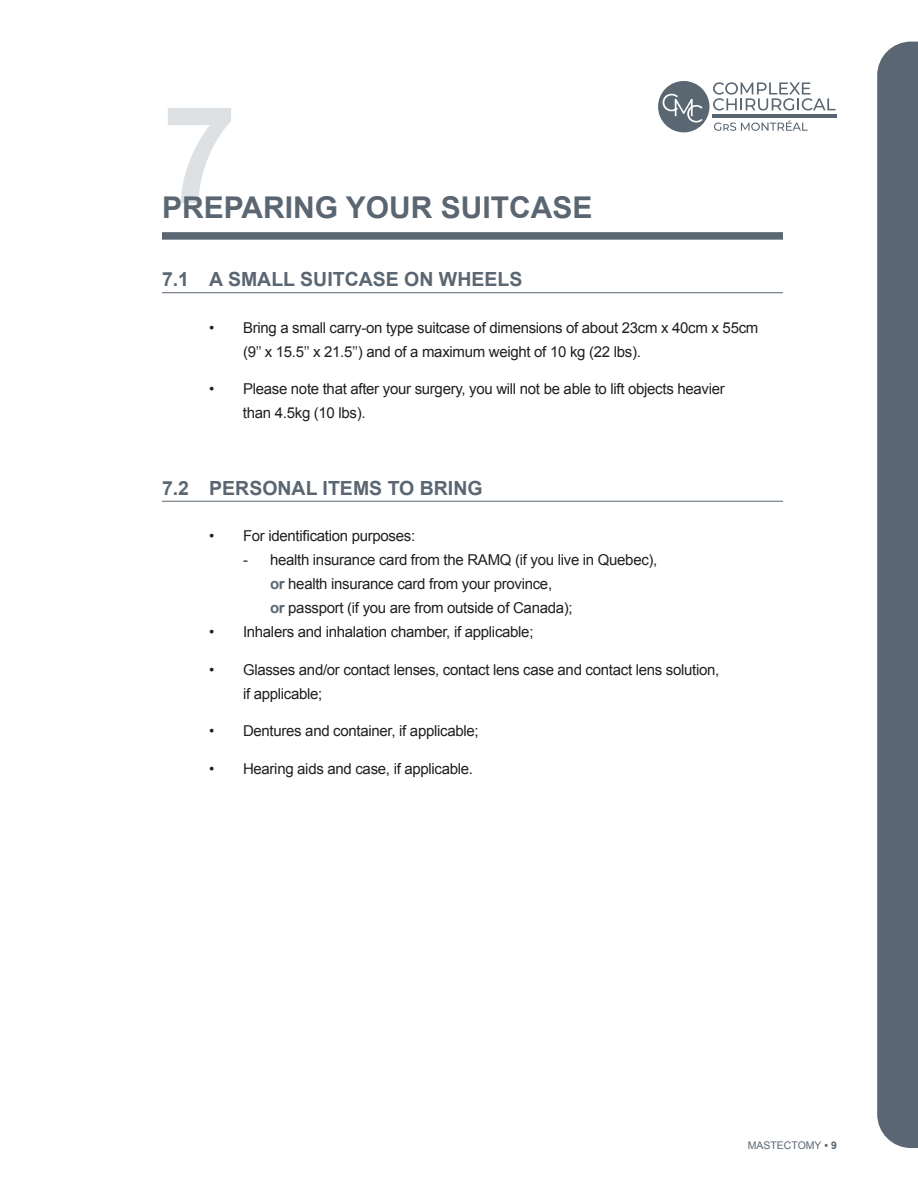
<style>
.page{position:relative;width:918px;height:1188px;background:#fff}
.page>*{position:absolute;margin:0;border:0;box-sizing:border-box;transform-origin:0 0}
.t1{font:700 135px "Arial";color:#5a6671}
.t2{font:700 30px "Arial";color:#5a6671}
.t3{font:700 19.5px "Arial";color:#5a6671}
.t4{font:15px/24px "Arial";letter-spacing:-.02em;color:#231f20}
.t5{font:10.5px "Arial";color:#5a6671}
.s1{font-weight:700;color:#5a6671}
.s2{font-weight:700}
</style>
<div class="page">
<div style="left:658px;top:81px;width:51px;height:51px;background:#5a6671;border-radius:50%"></div>
<svg style="left:663px;top:94px;width:40px;height:29px"></svg>
<svg style="left:714px;top:120px;width:94px;height:11px"></svg>
<hr style="left:712px;top:115px;width:125px;height:3px;background:#5a6671">
<svg style="left:713px;top:82px;width:123px;height:29px"></svg>
<div style="left:877px;top:42px;width:41px;height:1106px;background:#5a6671"></div>
<hr style="left:162px;top:292px;width:621px;height:1px;background:#5a6671">
<hr style="left:162px;top:501px;width:621px;height:1px;background:#5a6671">
<div style="left:162px;top:232px;width:621px;height:8px;background:#5a6671"></div>
<h1 class="t1" style="left:162px;top:80px;width:77px">7</h1>
<h2 class="t2" style="left:162px;top:191px;width:432px">PREPARING YOUR SUITCASE</h2>
<h3 class="t3" style="left:162px;top:269px;width:362px">7.1 A SMALL SUITCASE ON WHEELS</h3>
<p class="t4" style="left:243px;top:316px;width:517px;text-indent:-34px">• Bring a small carry-on type suitcase of dimensions of about 23cm x 40cm x 55cm (9’’ x 15.5’’ x 21.5’’) and of a maximum weight of 10 kg (22 lbs).</p>
<p class="t4" style="left:243px;top:377px;width:483px;text-indent:-34px">• Please note that after your surgery, you will not be able to lift objects heavier than 4.5kg (10 lbs).</p>
<h3 class="t3" style="left:162px;top:477px;width:322px">7.2 PERSONAL ITEMS TO BRING</h3>
<p class="t4" style="left:209px;top:524px;width:208px">• For identification purposes:</p>
<p class="t4" style="left:270px;top:548px;width:389px;text-indent:-27px">- health insurance card from the RAMQ (if you live in Quebec), <span class="s1">or</span> health insurance card from your province,<br><span class="s1">or</span> passport (if you are from outside of Canada);</p>
<p class="t4" style="left:209px;top:620px;width:326px">• Inhalers and inhalation chamber, if applicable;</p>
<p class="t4" style="left:243px;top:658px;width:478px;text-indent:-34px">• Glasses and/or contact lenses, contact lens case and contact lens solution, if applicable;</p>
<p class="t4" style="left:209px;top:719px;width:271px">• Dentures and container, if applicable;</p>
<p class="t4" style="left:209px;top:757px;width:263px">• Hearing aids and case, if applicable.</p>
<p class="t5" style="left:748px;top:1140px;width:91px">MASTECTOMY <span class="s2">• 9</span></p>
</div>
